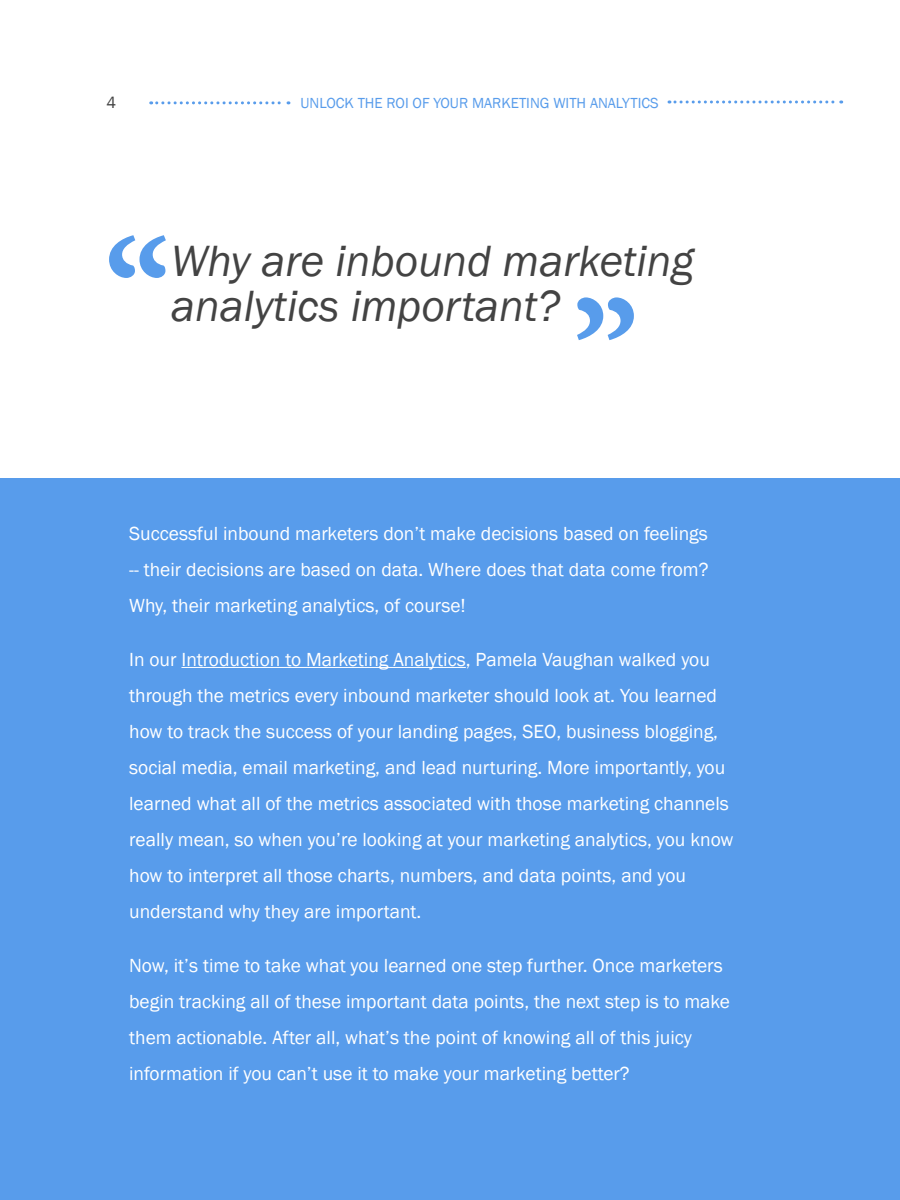
<style>
.page{position:relative;width:900px;height:1200px;background:#fff}
.page>*{position:absolute;margin:0;border:0;box-sizing:border-box;transform-origin:0 0}
.t1{font:700 150px "Minion Pro";color:#589ceb}
.t2{font:italic 45px "Franklin Gothic";color:#434343}
.t3{font:19.5px/36px "Franklin Gothic";color:#fff}
.t4{font:16.5px "Franklin Gothic";color:#434343}
.t5{font:15px "Franklin Gothic";color:#589ceb}
</style>
<div class="page">
<svg style="left:151px;top:101px;width:138px;height:3px"></svg>
<svg style="left:669px;top:100px;width:173px;height:4px"></svg>
<div style="left:0;top:478px;width:900px;height:722px;background:#589ceb"></div>
<hr style="left:181px;top:667px;width:285px;height:1px;background:#fff">
<p class="t4" style="left:106px;top:92px;width:11px">4</p>
<p class="t5" style="left:300px;top:94px;width:360px">unlock the roi of your marketing with analytics</p>
<h1 class="t1" style="left:105px;top:189px;width:68px">“</h1>
<h2 class="t2" style="left:171px;top:233px;width:525px">Why are inbound marketing</h2>
<h2 class="t2" style="left:171px;top:278px;width:391px">analytics important?</h2>
<h1 class="t1" style="left:572px;top:250px;width:68px">”</h1>
<p class="t3" style="left:129px;top:516px;width:581px;text-align:justify">Successful inbound marketers don’t make decisions based on feelings -- their decisions are based on data. Where does that data come from?<br>Why, their marketing analytics, of course!</p>
<p class="t3" style="left:129px;top:642px;width:606px">In our Introduction to Marketing Analytics, Pamela Vaughan walked you through the metrics every inbound marketer should look at. You learned how to track the success of your landing pages, SEO, business blogging, social media, email marketing, and lead nurturing. More importantly, you learned what all of the metrics associated with those marketing channels really mean, so when you’re looking at your marketing analytics, you know how to interpret all those charts, numbers, and data points, and you understand why they are important.</p>
<p class="t3" style="left:129px;top:948px;width:602px">Now, it’s time to take what you learned one step further. Once marketers begin tracking all of these important data points, the next step is to make them actionable. After all, what’s the point of knowing all of this juicy information if you can’t use it to make your marketing better?</p>
</div>
